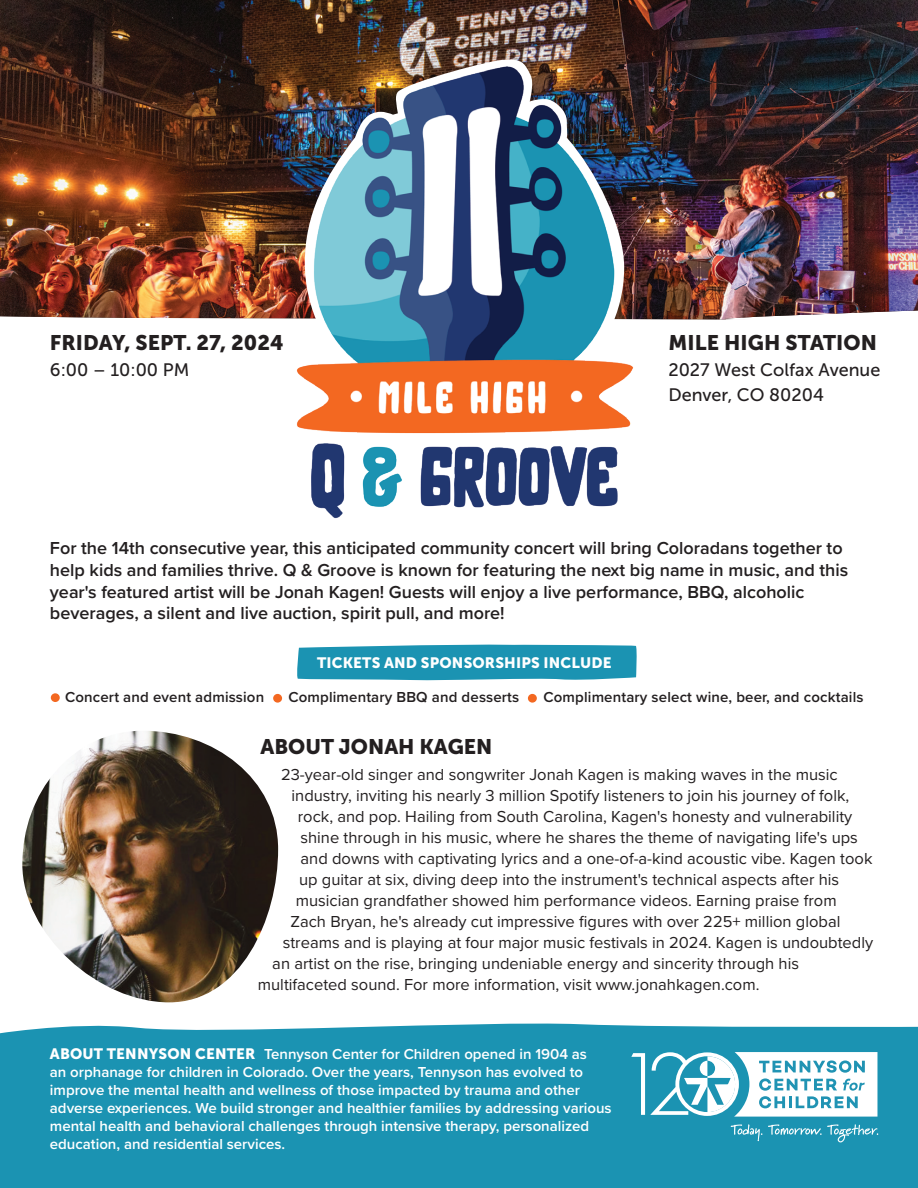
<style>
.page{position:relative;width:918px;height:1188px;background:#fff}
.page>*{position:absolute;margin:0;border:0;box-sizing:border-box;transform-origin:0 0}
.t1{font:21px "Museo Sans 900";letter-spacing:.005em;color:#231f20}
.t2{font:600 18px/21.6px "Proxima Nova";color:#231f20}
.t3{font:18px/25.5px "Museo Sans 500";color:#231f20}
.t4{font:16.5px "Proxima Nova";color:#231f20}
.t5{font:600 15px/18px "Proxima Nova";color:#fff}
.t6{font:600 15px "Proxima Nova";letter-spacing:.01em;color:#231f20}
.t7{font:15px "Museo Sans 900";letter-spacing:.01em;color:#fff}
.s1{font-family:"Museo Sans 900";font-weight:400}
</style>
<div class="page">
<svg style="left:297px;top:644px;width:340px;height:37px;background:#2f9cb8"></svg>
<img style="left:0;top:0;width:918px;height:318px">
<div style="left:0;top:1023px;width:918px;height:165px;background:#1b93b2"></div>
<img style="left:168px;top:41px;width:594px;height:478px">
<img style="left:22px;top:731px;width:256px;height:271px">
<div style="left:51px;top:693px;width:9px;height:9px;background:#f36821;border-radius:50%"></div>
<div style="left:273px;top:694px;width:9px;height:9px;background:#f36821;border-radius:50%"></div>
<div style="left:528px;top:694px;width:9px;height:9px;background:#f36821;border-radius:50%"></div>
<svg style="left:731px;top:1124px;width:31px;height:17px"></svg>
<svg style="left:768px;top:1124px;width:110px;height:18px;background:#40a4be"></svg>
<svg style="left:631px;top:1052px;width:246px;height:65px"></svg>
<p class="t1" style="left:50px;top:331px;width:235px">FRIDAY, SEPT. 27, 2024</p>
<p class="t3" style="left:50px;top:357px;width:141px">6:00 – 10:00 PM</p>
<p class="t1" style="left:668px;top:331px;width:210px">MILE HIGH STATION</p>
<p class="t3" style="left:668px;top:357px;width:213px">2027 West Colfax Avenue<br>Denver, CO 80204</p>
<p class="t2" style="left:50px;top:537px;width:800px">For the 14th consecutive year, this anticipated community concert will bring Coloradans together to help kids and families thrive. Q &amp; Groove is known for featuring the next big name in music, and this year's featured artist will be Jonah Kagen! Guests will enjoy a live performance, BBQ, alcoholic beverages, a silent and live auction, spirit pull, and more!</p>
<p class="t7" style="left:317px;top:654px;width:296px">TICKETS AND SPONSORSHIPS INCLUDE</p>
<p class="t6" style="left:65px;top:686px;width:201px">Concert and event admission</p>
<p class="t6" style="left:288px;top:686px;width:232px">Complimentary BBQ and desserts</p>
<p class="t6" style="left:544px;top:686px;width:322px">Complimentary select wine, beer, and cocktails</p>
<p class="t1" style="left:261px;top:735px;width:233px">ABOUT JONAH KAGEN</p>
<p class="t4" style="left:281px;top:762px;width:558px">23-year-old singer and songwriter Jonah Kagen is making waves in the music</p>
<p class="t4" style="left:292px;top:783px;width:559px">industry, inviting his nearly 3 million Spotify listeners to join his journey of folk,</p>
<p class="t4" style="left:298px;top:804px;width:556px">rock, and pop. Hailing from South Carolina, Kagen's honesty and vulnerability</p>
<p class="t4" style="left:300px;top:825px;width:559px">shine through in his music, where he shares the theme of navigating life's ups</p>
<p class="t4" style="left:301px;top:846px;width:573px">and downs with captivating lyrics and a one-of-a-kind acoustic vibe. Kagen took</p>
<p class="t4" style="left:299px;top:867px;width:542px">up guitar at six, diving deep into the instrument's technical aspects after his</p>
<p class="t4" style="left:296px;top:888px;width:542px">musician grandfather showed him performance videos. Earning praise from</p>
<p class="t4" style="left:290px;top:909px;width:551px">Zach Bryan, he's already cut impressive figures with over 225+ million global</p>
<p class="t4" style="left:283px;top:930px;width:592px">streams and is playing at four major music festivals in 2024. Kagen is undoubtedly</p>
<p class="t4" style="left:272px;top:951px;width:528px">an artist on the rise, bringing undeniable energy and sincerity through his</p>
<p class="t4" style="left:258px;top:972px;width:503px">multifaceted sound. For more information, visit www.jonahkagen.com.</p>
<p class="t5" style="left:50px;top:1045px;width:563px"><span class="s1">ABOUT TENNYSON CENTER</span> Tennyson Center for Children opened in 1904 as<br>an orphanage for children in Colorado. Over the years, Tennyson has evolved to improve the mental health and wellness of those impacted by trauma and other adverse experiences. We build stronger and healthier families by addressing various mental health and behavioral challenges through intensive therapy, personalized education, and residential services.</p>
</div>
